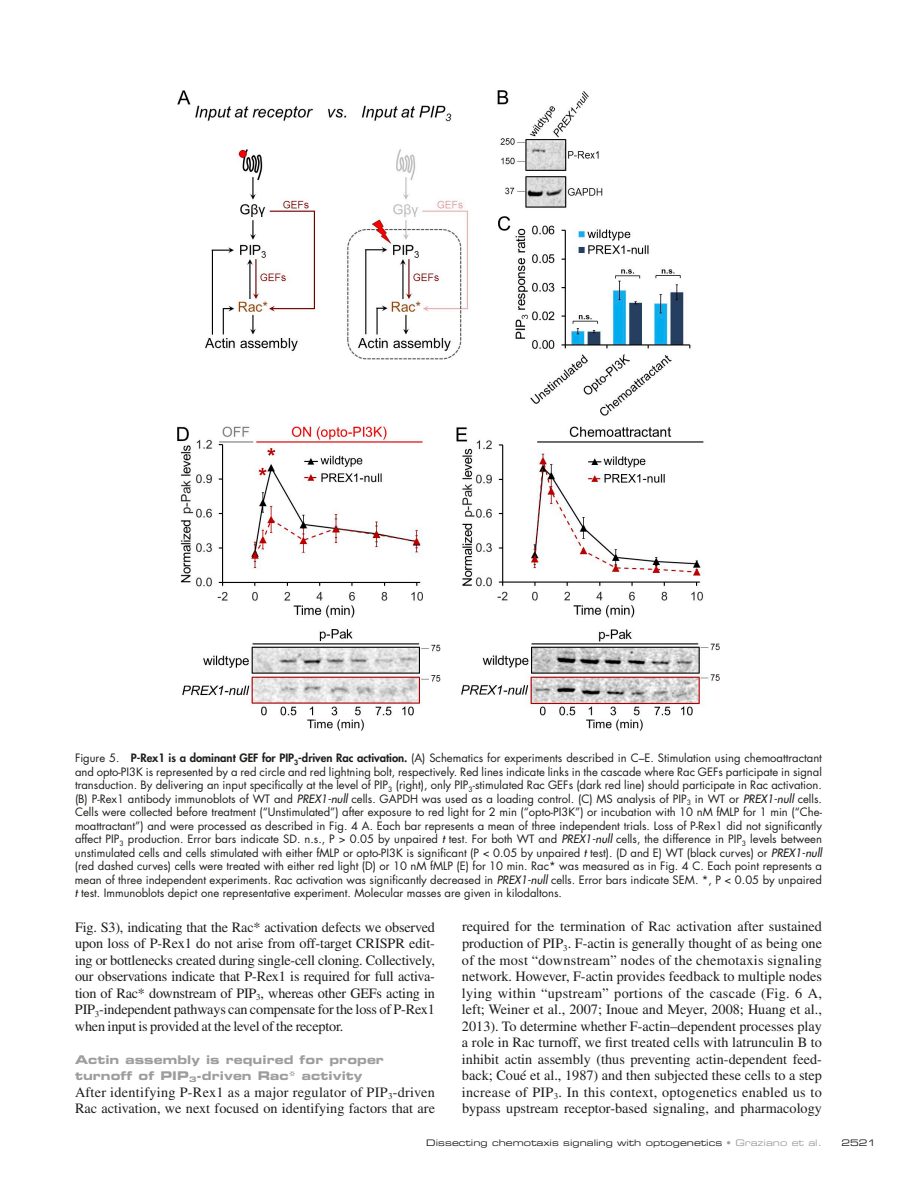
<style>
.page{position:relative;width:918px;height:1188px;background:#fff}
.page>*{position:absolute;margin:0;border:0;box-sizing:border-box;transform-origin:0 0}
.t1{font:14.25px/16.5px "Times LT Std";color:#1d1d1b;text-align:justify}
.t2{font:12px/16.5px "Eurostile LT Std Bold Ex 2";letter-spacing:.005em;color:#9d9d9d}
.t3{font:11.25px/13.5px "Futura Std";color:#1d1d1b;text-align:justify}
.t4{font:9px "Eurostile LT Std Ex 2";color:#1d1d1b}
.s1{font-weight:800}
.s2{font-weight:500;font-style:italic}
.s3{color:#9d9d9d}
</style>
<div class="page">
<img style="left:177px;top:90px;width:543px;height:641px">
<p class="t3" style="left:75px;top:752px;width:749px">Figure 5. <span class="s1">P-Rex1 is a dominant GEF for PIP</span><sub>3</sub><span class="s1">-driven Rac activation.</span> (A) Schematics for experiments described in C–E. Stimulation using chemoattractant and opto-PI3K is represented by a red circle and red lightning bolt, respectively. Red lines indicate links in the cascade where Rac GEFs participate in signal transduction. By delivering an input specifically at the level of PIP<sub>3</sub> (right), only PIP<sub>3</sub>-stimulated Rac GEFs (dark red line) should participate in Rac activation. (B) P-Rex1 antibody immunoblots of WT and <span class="s2">PREX1-null</span> cells. GAPDH was used as a loading control. (C) MS analysis of PIP<sub>3</sub> in WT or <span class="s2">PREX1-null</span> cells.<br>Cells were collected before treatment (“Unstimulated”) after exposure to red light for 2 min (“opto-PI3K”) or incubation with 10 nM fMLP for 1 min (“Che&shy;moattractant”) and were processed as described in Fig. 4 A. Each bar represents a mean of three independent trials. Loss of P-Rex1 did not significantly affect PIP<sub>3</sub> production. Error bars indicate SD. n.s., P &gt; 0.05 by unpaired <span class="s2">t</span> test. For both WT and <span class="s2">PREX1-null</span> cells, the difference in PIP<sub>3</sub> levels between unstimulated cells and cells stimulated with either fMLP or opto-PI3K is significant (P &lt; 0.05 by unpaired <span class="s2">t</span> test). (D and E) WT (black curves) or <span class="s2">PREX1-null </span>(red dashed curves) cells were treated with either red light (D) or 10 nM fMLP (E) for 10 min. Rac* was measured as in Fig. 4 C. Each point represents a mean of three independent experiments. Rac activation was significantly decreased in <span class="s2">PREX1-null</span> cells. Error bars indicate SEM. *, P &lt; 0.05 by unpaired <span class="s2">t</span> test. Immunoblots depict one representative experiment. Molecular masses are given in kilodaltons.</p>
<p class="t1" style="left:75px;top:918px;width:362px">Fig. S3), indicating that the Rac* activation defects we observed upon loss of P-Rex1 do not arise from off-target CRISPR edit&shy;ing or bottlenecks created during single-cell cloning. Collectively, our observations indicate that P-Rex1 is required for full activa&shy;tion of Rac* downstream of PIP<sub>3</sub>, whereas other GEFs acting in PIP<sub>3</sub>-independent pathways can compensate for the loss of P-Rex1 when input is provided at the level of the receptor.</p>
<p class="t2" style="left:75px;top:1051px;width:310px">Actin assembly is required for proper turnoff of PIP<sub>3</sub>-driven Rac* activity</p>
<p class="t1" style="left:75px;top:1083px;width:362px">After identifying P-Rex1 as a major regulator of PIP<sub>3</sub>-driven<br>Rac activation, we next focused on identifying factors that are</p>
<p class="t1" style="left:462px;top:918px;width:362px">required for the termination of Rac activation after sustained production of PIP<sub>3</sub>. F-actin is generally thought of as being one of the most “downstream” nodes of the chemotaxis signaling network. However, F-actin provides feedback to multiple nodes lying within “upstream” portions of the cascade (Fig. 6 A, left; Weiner et al., 2007; Inoue and Meyer, 2008; Huang et al., 2013). To determine whether F-actin–dependent processes play a role in Rac turnoff, we first treated cells with latrunculin B to inhibit actin assembly (thus preventing actin-dependent feed&shy;back; Coué et al., 1987) and then subjected these cells to a step increase of PIP<sub>3</sub>. In this context, optogenetics enabled us to bypass upstream receptor-based signaling, and pharmacology</p>
<p class="t4" style="left:426px;top:1136px;width:397px">Dissecting chemotaxis signaling with optogenetics <span class="s3">• Graziano et al.</span></p>
<p class="t4" style="left:842px;top:1136px;width:36px">2521</p>
</div>
